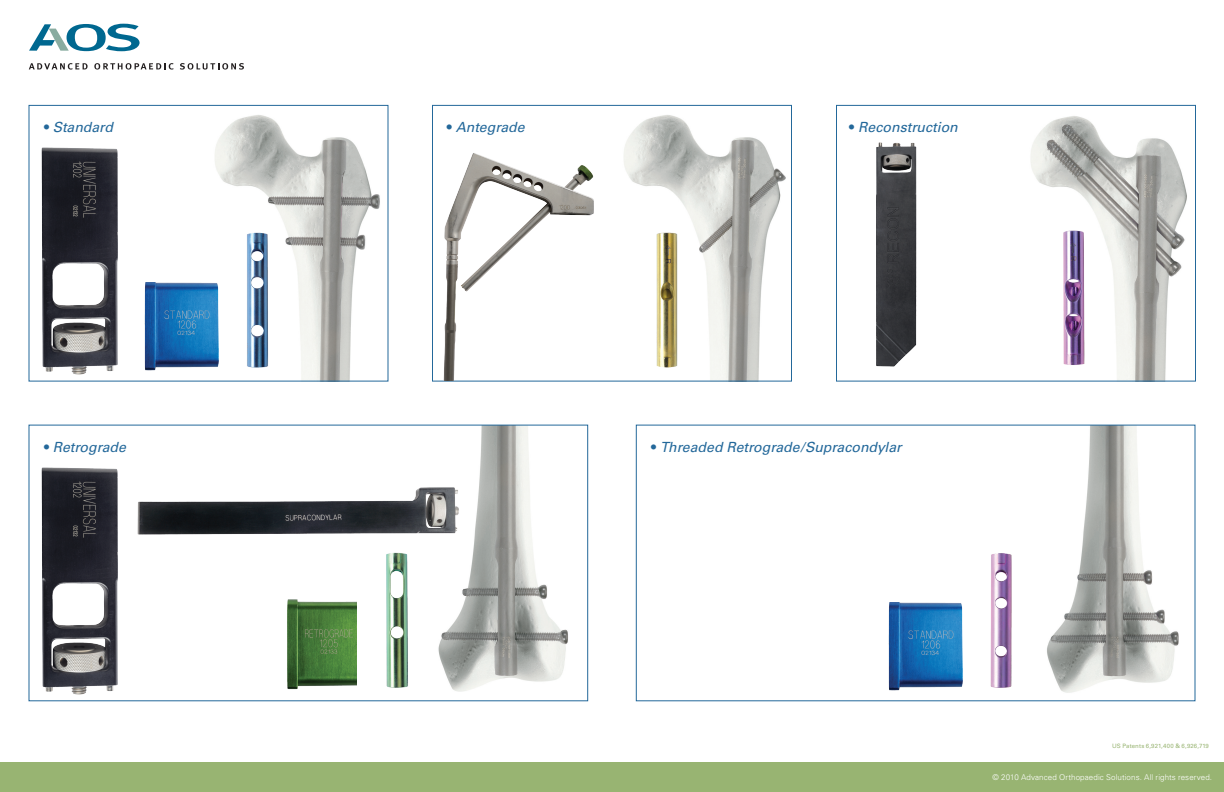
<style>
.page{position:relative;width:1224px;height:792px;background:#fff}
.page>*{position:absolute;margin:0;border:0;box-sizing:border-box;transform-origin:0 0}
.t1{font:italic 14px "Univers";letter-spacing:-.005em;color:#23689a}
.t2{font:300 8px "Univers";letter-spacing:.01em;color:#fff}
.t3{font:6px "Univers";letter-spacing:.025em;color:#98b472}
.s1{font-style:normal}
</style>
<div class="page">
<img style="left:167px;top:115px;width:213px;height:265px">
<div style="left:28px;top:105px;width:360px;height:277px;border:1px solid #23689a"></div>
<img style="left:438px;top:427px;width:130px;height:265px">
<img style="left:1047px;top:427px;width:132px;height:266px">
<img style="left:1031px;top:116px;width:156px;height:264px">
<div style="left:836px;top:105px;width:360px;height:277px;border:1px solid #23689a"></div>
<img style="left:624px;top:115px;width:162px;height:265px">
<div style="left:432px;top:105px;width:360px;height:277px;border:1px solid #23689a"></div>
<img style="left:232px;top:222px;width:50px;height:156px">
<img style="left:386px;top:552px;width:22px;height:136px">
<img style="left:990px;top:553px;width:22px;height:135px">
<img style="left:644px;top:222px;width:48px;height:155px">
<img style="left:1049px;top:221px;width:50px;height:156px">
<div style="left:0;top:763px;width:1224px;height:29px;background:#98b472"></div>
<svg style="left:29px;top:24px;width:111px;height:27px"></svg>
<svg style="left:29px;top:63px;width:59px;height:7px"></svg>
<svg style="left:94px;top:63px;width:80px;height:7px"></svg>
<svg style="left:180px;top:63px;width:64px;height:7px"></svg>
<img style="left:144px;top:283px;width:79px;height:93px">
<img style="left:888px;top:603px;width:75px;height:88px">
<img style="left:287px;top:599px;width:70px;height:91px">
<img style="left:33px;top:147px;width:109px;height:234px">
<img style="left:33px;top:467px;width:109px;height:234px">
<img style="left:134px;top:486px;width:327px;height:49px">
<img style="left:437px;top:153px;width:160px;height:228px">
<img style="left:876px;top:142px;width:41px;height:225px">
<p class="t1" style="left:44px;top:119px;width:70px"><span class="s1">•</span> Standard</p>
<p class="t1" style="left:447px;top:119px;width:79px"><span class="s1">•</span> Antegrade</p>
<p class="t1" style="left:849px;top:119px;width:110px"><span class="s1">•</span> Reconstruction</p>
<p class="t1" style="left:44px;top:439px;width:83px"><span class="s1">•</span> Retrograde</p>
<p class="t1" style="left:651px;top:439px;width:252px"><span class="s1">•</span> Threaded Retrograde/Supracondylar</p>
<p class="t3" style="left:1112px;top:742px;width:98px">US Patents 6,921,400 &amp; 6,926,719</p>
<p class="t2" style="left:993px;top:772px;width:221px">© 2010 Advanced Orthopaedic Solutions. All rights reserved.</p>
</div>
